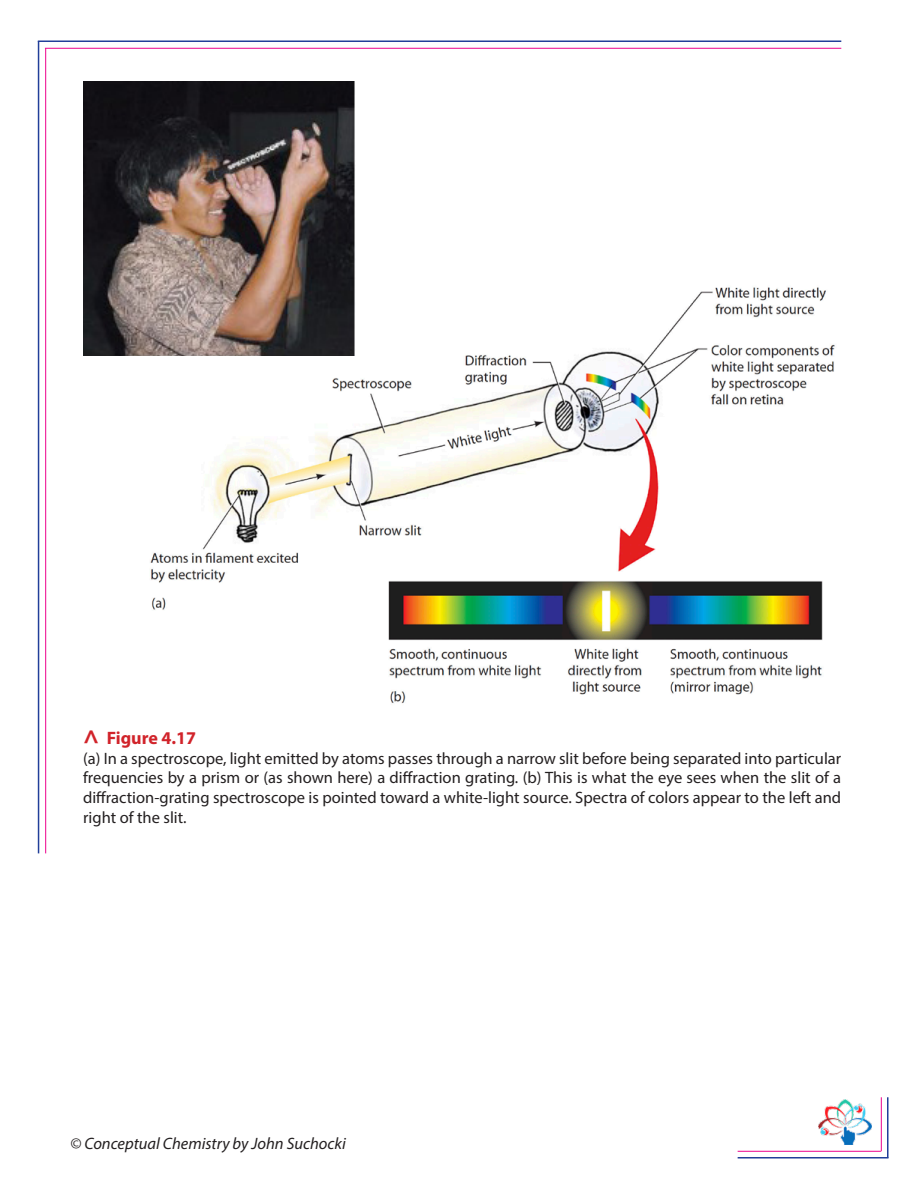
<style>
.page{position:relative;width:918px;height:1188px;background:#fff}
.page>*{position:absolute;margin:0;border:0;box-sizing:border-box;transform-origin:0 0}
.t1{font:700 18px "Myriad Pro";color:#d1232a}
.t2{font:16.5px/19.8px "Myriad Pro";color:#231f20;text-align:justify}
.t3{font:italic 16.5px "Myriad Pro";color:#231f20}
.s1{font-size:27px}
</style>
<div class="page">
<img style="left:818px;top:1099px;width:53px;height:45px">
<hr style="left:38px;top:41px;width:1px;height:812px;background:#223f99">
<hr style="left:38px;top:40px;width:803px;height:2px;background:#223f99">
<hr style="left:45px;top:48px;width:1px;height:805px;background:#ed028c">
<hr style="left:45px;top:48px;width:796px;height:1px;background:#ed028c">
<hr style="left:887px;top:1097px;width:2px;height:61px;background:#223f99">
<hr style="left:738px;top:1157px;width:151px;height:2px;background:#223f99">
<hr style="left:881px;top:1097px;width:1px;height:54px;background:#ed028c">
<hr style="left:738px;top:1151px;width:143px;height:1px;background:#ed028c">
<img style="left:144px;top:287px;width:691px;height:417px">
<img style="left:83px;top:81px;width:272px;height:274px">
<p class="t1" style="left:83px;top:726px;width:115px"><span class="s1">^</span> Figure 4.17</p>
<p class="t2" style="left:83px;top:748px;width:760px">(a) In a spectroscope, light emitted by atoms passes through a narrow slit before being separated into particular frequencies by a prism or (as shown here) a diffraction grating. (b) This is what the eye sees when the slit of a diffraction-grating spectroscope is pointed toward a white-light source. Spectra of colors appear to the left and right of the slit.</p>
<p class="t3" style="left:70px;top:1134px;width:277px">© Conceptual Chemistry by John Suchocki</p>
</div>
